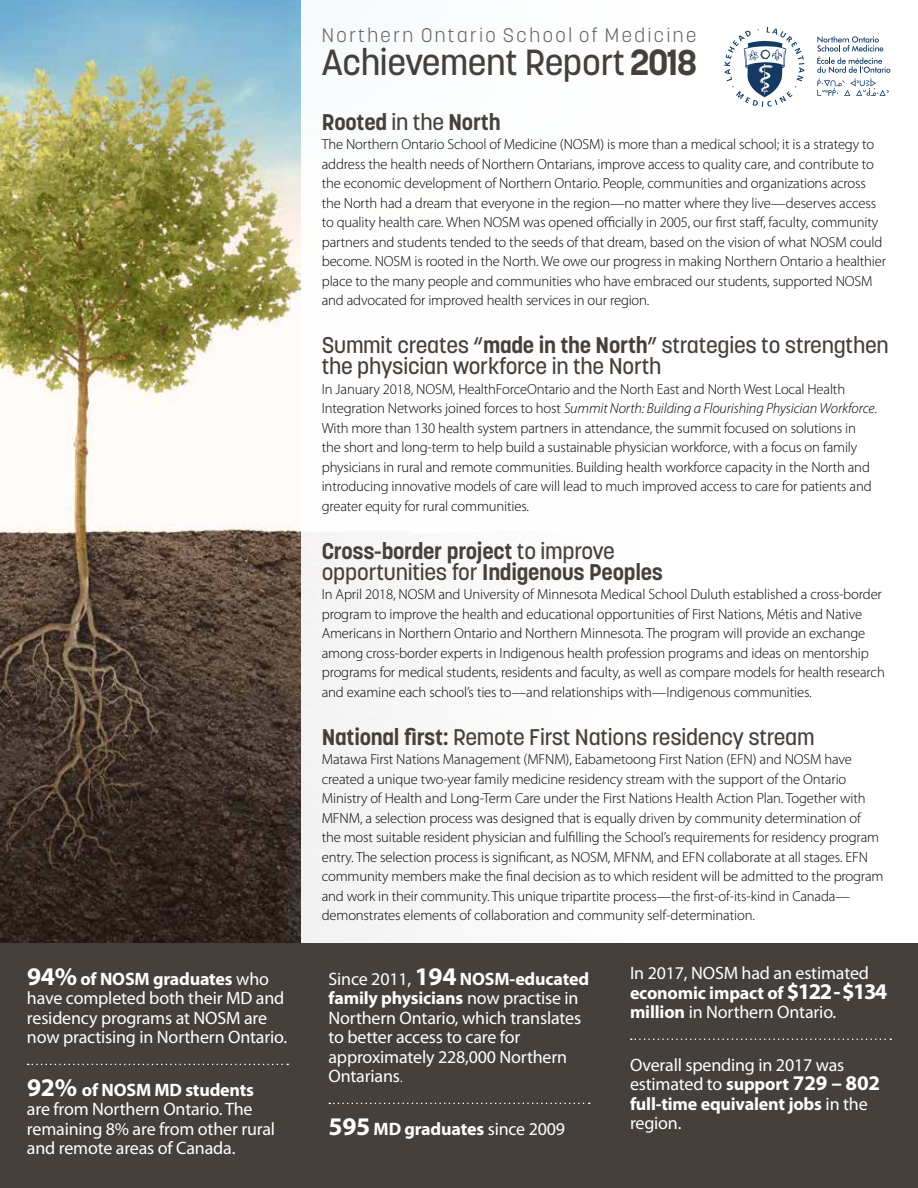
<style>
.page{position:relative;width:918px;height:1188px;background:#fff}
.page>*{position:absolute;margin:0;border:0;box-sizing:border-box;transform-origin:0 0}
.t1{font:500 36px "Korolev";letter-spacing:-.01em;color:#45403c}
.t2{font:500 22.5px/21px "Korolev";letter-spacing:-.01em;color:#45403c}
.t3{font:700 22.5px/21px "Korolev";letter-spacing:-.01em;color:#45403c}
.t4{font:300 19.5px "Korolev";letter-spacing:.13em;color:#66605c}
.t5{font:18px/19.5px "Myriad Pro";letter-spacing:-.01em;color:#fff}
.t6{font:700 18px "Myriad Pro";letter-spacing:-.01em;color:#fff}
.t7{font:300 14.7px/19.5px "Myriad Pro";letter-spacing:-.01em;color:#000}
.s1{font-weight:700;font-size:25.5px}
.s2{font-weight:700}
.s3{font-weight:500}
.s4{font-style:italic}
.s5{font-weight:300}
.s6{font-size:25.5px}
.s7{font-weight:400}
.s8{font-weight:700;font-size:22.5px}
.s9{font-weight:700;font-size:21px}
</style>
<div class="page">
<img style="left:0;top:0;width:301px;height:944px">
<div style="left:0;top:944px;width:918px;height:244px;background:#45403c"></div>
<svg style="left:817px;top:36px;width:73px;height:60px"></svg>
<svg style="left:724px;top:27px;width:80px;height:80px"></svg>
<svg style="left:28px;top:1064px;width:260px;height:1px"></svg>
<svg style="left:329px;top:1103px;width:261px;height:1px"></svg>
<svg style="left:631px;top:1039px;width:260px;height:1px"></svg>
<p class="t5" style="left:27px;top:969px;width:262px"><span class="s1">94%</span> <span class="s2">of NOSM graduates</span> who have completed both their MD and residency programs at NOSM are now practising in Northern Ontario.</p>
<p class="t5" style="left:27px;top:1080px;width:250px"><span class="s1">92%</span> <span class="s2">of NOSM MD students </span>are from Northern Ontario. The remaining 8% are from other rural and remote areas of Canada.</p>
<h3 class="t4" style="left:322px;top:23px;width:376px">Northern Ontario School of Medicine</h3>
<h1 class="t1" style="left:322px;top:39px;width:377px">Achievement Report <span class="s2">2018</span></h1>
<h2 class="t3" style="left:322px;top:111px;width:180px">Rooted <span class="s3">in the</span> North</h2>
<p class="t7" style="left:322px;top:134px;width:566px">The Northern Ontario School of Medicine (NOSM) is more than a medical school; it is a strategy to address the health needs of Northern Ontarians, improve access to quality care, and contribute to the economic development of Northern Ontario. People, communities and organizations across the North had a dream that everyone in the region—no matter where they live—deserves access to quality health care. When NOSM was opened officially in 2005, our first staff, faculty, community partners and students tended to the seeds of that dream, based on the vision of what NOSM could become. NOSM is rooted in the North. We owe our progress in making Northern Ontario a healthier place to the many people and communities who have embraced our students, supported NOSM and advocated for improved health services in our region.</p>
<h2 class="t2" style="left:322px;top:335px;width:568px">Summit creates “<span class="s2">made in the North</span>” strategies to strengthen the physician workforce in the North</h2>
<p class="t7" style="left:322px;top:379px;width:557px">In January 2018, NOSM, HealthForceOntario and the North East and North West Local Health Integration Networks joined forces to host <span class="s4">Summit North: Building a Flourishing Physician Workforce</span>.<br>With more than 130 health system partners in attendance, the summit focused on solutions in the short and long-term to help build a sustainable physician workforce, with a focus on family physicians in rural and remote communities. Building health workforce capacity in the North and introducing innovative models of care will lead to much improved access to care for patients and greater equity for rural communities.</p>
<h2 class="t3" style="left:322px;top:540px;width:343px">Cross-border project <span class="s3">to improve opportunities for</span> Indigenous Peoples</h2>
<p class="t7" style="left:322px;top:584px;width:565px">In April 2018, NOSM and University of Minnesota Medical School Duluth established a cross-border program to improve the health and educational opportunities of First Nations, Métis and Native Americans in Northern Ontario and Northern Minnesota. The program will provide an exchange among cross-border experts in Indigenous health profession programs and ideas on mentorship programs for medical students, residents and faculty, as well as compare models for health research and examine each school’s ties to—and relationships with—Indigenous communities.</p>
<h2 class="t2" style="left:322px;top:726px;width:494px"><span class="s2">National first:</span> Remote First Nations residency stream</h2>
<p class="t7" style="left:322px;top:749px;width:563px">Matawa First Nations Management (MFNM), Eabametoong First Nation (EFN) and NOSM have created a unique two-year family medicine residency stream with the support of the Ontario Ministry of Health and Long-Term Care under the First Nations Health Action Plan. Together with MFNM, a selection process was designed that is equally driven by community determination of the most suitable resident physician and fulfilling the School’s requirements for residency program entry. The selection process is significant, as NOSM, MFNM, and EFN collaborate at all stages. EFN community members make the final decision as to which resident will be admitted to the program and work in their community. This unique tripartite process—the first-of-its-kind in Canada— demonstrates elements of collaboration and community self-determination.</p>
<p class="t5" style="left:328px;top:969px;width:262px">Since 2011, <span class="s1">194</span> <span class="s2">NOSM-educated family physicians</span> now practise in<br>Northern Ontario, which translates to better access to care for approximately 228,000 Northern<br>Ontarians<span class="s5">.</span></p>
<p class="t6" style="left:328px;top:1117px;width:238px"><span class="s6">595</span> MD graduates <span class="s7">since 2009</span></p>
<p class="t5" style="left:630px;top:963px;width:259px">In 2017, NOSM had an estimated <span class="s2">economic impact of</span> <span class="s8">$122 - $134 </span><span class="s2">million</span> in Northern Ontario.</p>
<p class="t5" style="left:630px;top:1055px;width:252px">Overall spending in 2017 was estimated to <span class="s2">support</span> <span class="s9">729 – 802 </span><span class="s2">full-time equivalent jobs</span> in the region.</p>
</div>
